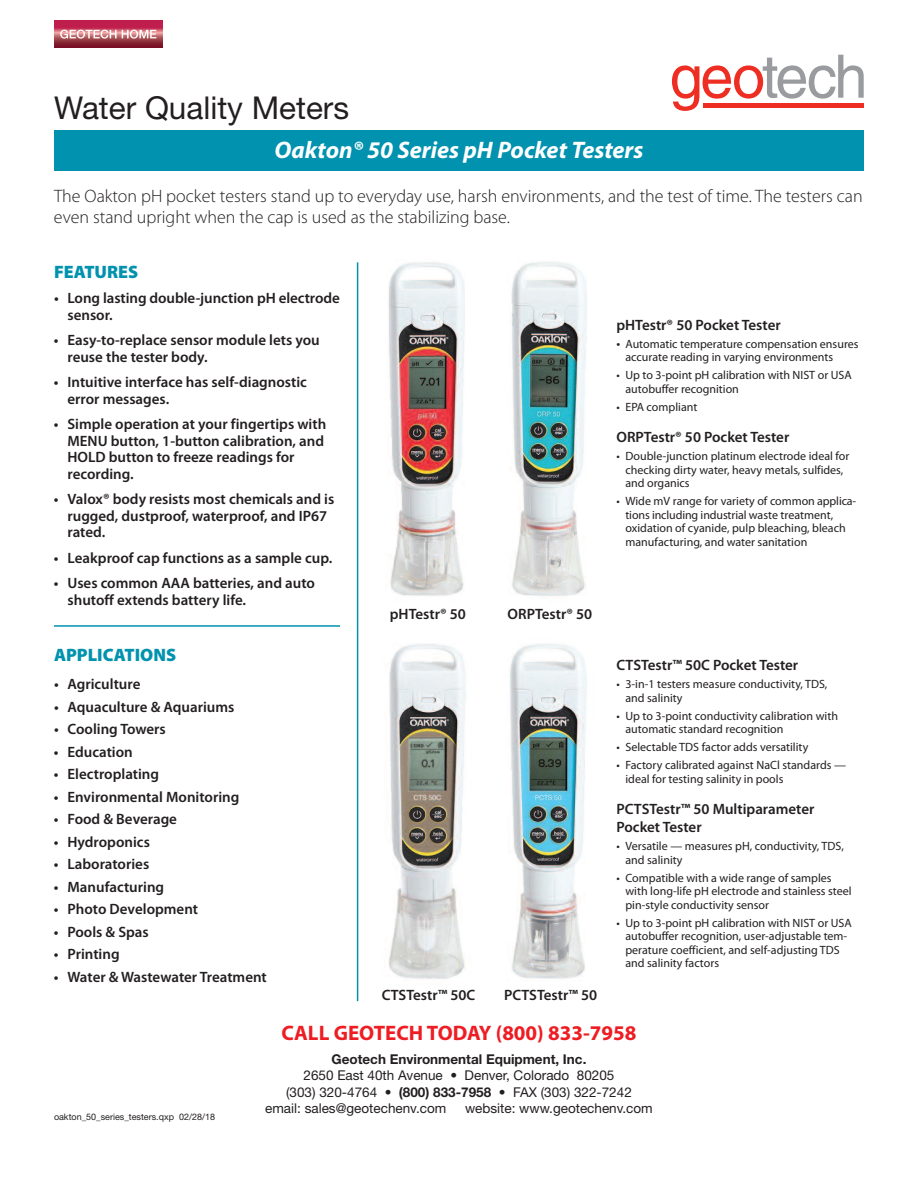
<style>
.page{position:relative;width:918px;height:1188px;background:#fff}
.page>*{position:absolute;margin:0;border:0;box-sizing:border-box;transform-origin:0 0}
.t1{font:31.5px "Helvetica Neue";color:#231f20}
.t2{font:italic 700 24px "Myriad Pro";color:#fff}
.t3{font:700 21px "Myriad Pro";color:#ee1d23}
.t4{font:300 18px/21.6px "Myriad Pro";color:#231f20}
.t5{font:900 18px "Myriad Pro";color:#0092ae}
.t6{font:600 15px/16.5px "Myriad Pro";color:#231f20}
.t7{font:13.5px "Helvetica Neue";color:#231f20}
.t8{font:700 13.5px "Helvetica Neue";color:#231f20}
.t9{font:12px/13.5px "Myriad Pro";color:#231f20}
.t10{font:9px "Helvetica Neue";color:#231f20}
.s1{font-size:13.5px}
.s2{font-weight:700}
</style>
<div class="page">
<svg style="left:672px;top:55px;width:192px;height:56px"></svg>
<div style="left:703px;top:103px;width:161px;height:5px;background:#ee2e22"></div>
<div style="left:54px;top:130px;width:810px;height:41px;background:#0092ae"></div>
<svg style="left:54px;top:21px;width:108px;height:27px;background:#a52945"></svg>
<svg style="left:60px;top:30px;width:96px;height:9px"></svg>
<hr style="left:357px;top:262px;width:1px;height:739px;background:#0092ae">
<img style="left:388px;top:262px;width:77px;height:334px">
<hr style="left:54px;top:625px;width:286px;height:2px;background:#0092ae">
<img style="left:510px;top:262px;width:77px;height:334px">
<img style="left:389px;top:644px;width:77px;height:335px">
<img style="left:510px;top:644px;width:77px;height:335px">
<h1 class="t1" style="left:54px;top:96px;width:297px">Water Quality Meters</h1>
<h2 class="t2" style="left:275px;top:140px;width:370px">Oakton® 50 Series pH Pocket Testers</h2>
<h3 class="t4" style="left:54px;top:186px;width:810px">The Oakton pH pocket testers stand up to everyday use, harsh environments, and the test of time. The testers can even stand upright when the cap is used as the stabilizing base.</h3>
<h3 class="t5" style="left:54px;top:265px;width:86px">FEATURES</h3>
<p class="t6" style="left:67px;top:291px;width:274px;text-indent:-13px">• Long lasting double-junction pH electrode sensor.</p>
<p class="t6" style="left:67px;top:333px;width:254px;text-indent:-13px">• Easy-to-replace sensor module lets you reuse the tester body.</p>
<p class="t6" style="left:67px;top:375px;width:241px;text-indent:-14px">• Intuitive interface has self-diagnostic error messages.</p>
<p class="t6" style="left:67px;top:417px;width:260px;text-indent:-13px">• Simple operation at your fingertips with<br>MENU button, 1-button calibration, and<br>HOLD button to freeze readings for recording.</p>
<p class="t6" style="left:67px;top:492px;width:268px;text-indent:-13px">• Valox® body resists most chemicals and is rugged, dustproof, waterproof, and IP67 rated.</p>
<p class="t6" style="left:54px;top:551px;width:280px">• Leakproof cap functions as a sample cup.</p>
<p class="t6" style="left:67px;top:576px;width:249px;text-indent:-13px">• Uses common AAA batteries, and auto shutoff extends battery life.</p>
<p class="t6" style="left:616px;top:317px;width:166px">pHTestr® 50 Pocket Tester</p>
<p class="t9" style="left:625px;top:338px;width:235px;text-indent:-9px"><span class="s1">•</span> Automatic temperature compensation ensures accurate reading in varying environments</p>
<p class="t9" style="left:625px;top:369px;width:228px;text-indent:-9px">• Up to 3-point pH calibration with NIST or USA autobuffer recognition</p>
<p class="t9" style="left:616px;top:401px;width:82px">• EPA compliant</p>
<p class="t6" style="left:616px;top:430px;width:174px">ORPTestr® 50 Pocket Tester</p>
<p class="t9" style="left:625px;top:450px;width:225px;text-indent:-9px">• Double-junction platinum electrode ideal for checking dirty water, heavy metals, sulfides, and organics</p>
<p class="t9" style="left:625px;top:495px;width:232px;text-indent:-9px">• Wide mV range for variety of common applica&shy;tions including industrial waste treatment, oxidation of cyanide, pulp bleaching, bleach manufacturing, and water sanitation</p>
<p class="t6" style="left:390px;top:607px;width:77px">pHTestr® 50</p>
<p class="t6" style="left:508px;top:607px;width:86px">ORPTestr® 50</p>
<h3 class="t5" style="left:54px;top:648px;width:124px">APPLICATIONS</h3>
<p class="t6" style="left:54px;top:677px;width:88px">• Agriculture</p>
<p class="t6" style="left:54px;top:700px;width:182px">• Aquaculture &amp; Aquariums</p>
<p class="t6" style="left:54px;top:722px;width:113px">• Cooling Towers</p>
<p class="t6" style="left:54px;top:745px;width:80px">• Education</p>
<p class="t6" style="left:54px;top:767px;width:107px">• Electroplating</p>
<p class="t6" style="left:54px;top:790px;width:187px">• Environmental Monitoring</p>
<p class="t6" style="left:54px;top:812px;width:125px">• Food &amp; Beverage</p>
<p class="t6" style="left:54px;top:835px;width:97px">• Hydroponics</p>
<p class="t6" style="left:54px;top:857px;width:97px">• Laboratories</p>
<p class="t6" style="left:54px;top:880px;width:112px">• Manufacturing</p>
<p class="t6" style="left:54px;top:902px;width:146px">• Photo Development</p>
<p class="t6" style="left:54px;top:925px;width:96px">• Pools &amp; Spas</p>
<p class="t6" style="left:54px;top:947px;width:67px">• Printing</p>
<p class="t6" style="left:54px;top:970px;width:214px">• Water &amp; Wastewater Treatment</p>
<p class="t6" style="left:382px;top:988px;width:95px">CTSTestr™ 50C</p>
<p class="t6" style="left:504px;top:988px;width:95px">PCTSTestr™ 50</p>
<p class="t6" style="left:616px;top:658px;width:183px">CTSTestr™ 50C Pocket Tester</p>
<p class="t9" style="left:625px;top:678px;width:203px;text-indent:-9px">• 3-in-1 testers measure conductivity, TDS, and salinity</p>
<p class="t9" style="left:625px;top:710px;width:214px;text-indent:-9px">• Up to 3-point conductivity calibration with automatic standard recognition</p>
<p class="t9" style="left:616px;top:741px;width:193px">• Selectable TDS factor adds versatility</p>
<p class="t9" style="left:625px;top:759px;width:222px;text-indent:-9px">• Factory calibrated against NaCl standards — ideal for testing salinity in pools</p>
<p class="t6" style="left:616px;top:801px;width:200px;line-height:18px">PCTSTestr™ 50 Multiparameter<br>Pocket Tester</p>
<p class="t9" style="left:625px;top:840px;width:220px;text-indent:-9px">• Versatile — measures pH, conductivity, TDS, and salinity</p>
<p class="t9" style="left:625px;top:872px;width:228px;text-indent:-9px">• Compatible with a wide range of samples with long-life pH electrode and stainless steel pin-style conductivity sensor</p>
<p class="t9" style="left:625px;top:917px;width:228px;text-indent:-9px">• Up to 3-point pH calibration with NIST or USA autobuffer recognition, user-adjustable tem&shy;perature coefficient, and self-adjusting TDS and salinity factors</p>
<p class="t10" style="left:54px;top:1114px;width:163px">oakton_50_series_testers.qxp 02/28/18</p>
<h3 class="t3" style="left:282px;top:1025px;width:356px">CALL GEOTECH TODAY (800) 833-7958</h3>
<p class="t8" style="left:332px;top:1055px;width:256px">Geotech Environmental Equipment, Inc.</p>
<p class="t7" style="left:304px;top:1071px;width:312px">2650 East 40th Avenue • Denver, Colorado 80205</p>
<p class="t7" style="left:286px;top:1087px;width:347px">(303) 320-4764 • <span class="s2">(800) 833-7958</span> • FAX (303) 322-7242</p>
<p class="t7" style="left:265px;top:1103px;width:183px">email: sales@geotechenv.com</p>
<p class="t7" style="left:465px;top:1103px;width:189px">website: www.geotechenv.com</p>
</div>
